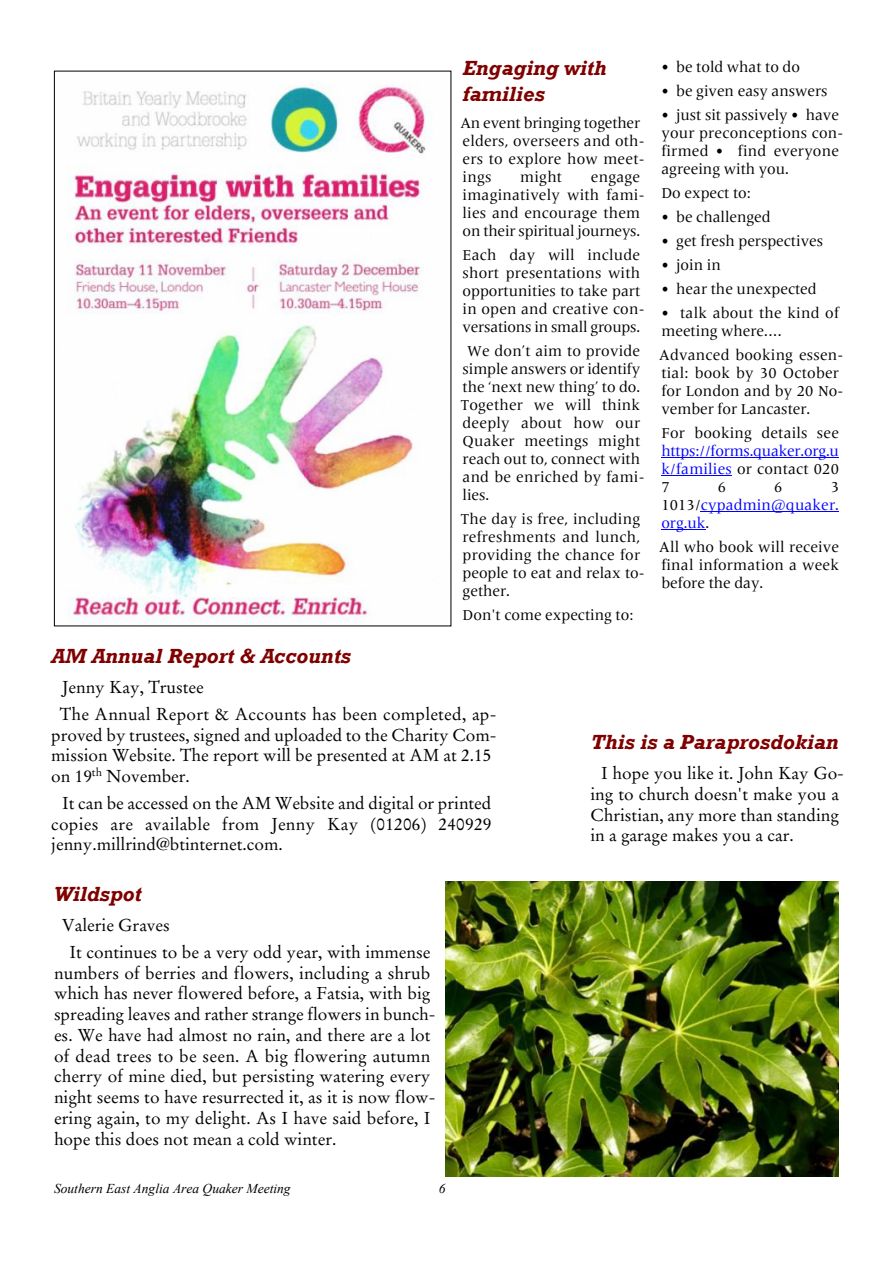
<style>
.page{position:relative;width:893px;height:1263px;background:#fff}
.page>*{position:absolute;margin:0;border:0;box-sizing:border-box;transform-origin:0 0}
.t1{font:italic 700 21px/25.7px "Rockwell";color:#800000}
.t2{font:17.25px/20.7px "Stempel Garamond";color:#000}
.t3{font:15px/18px "Frutiger Serif LT Pro";letter-spacing:.015em;color:#000}
.t4{font:15px/18px "Frutiger Serif LT Pro";letter-spacing:.01em;color:#00f;text-align:justify}
.t5{font:italic 13.5px "Times New Roman";color:#000}
.s1{color:#000}
</style>
<div class="page">
<img style="left:68px;top:84px;width:364px;height:540px">
<hr style="left:661px;top:457px;width:178px;height:1px;background:#00f">
<hr style="left:661px;top:475px;width:71px;height:1px;background:#00f">
<hr style="left:701px;top:511px;width:138px;height:1px;background:#00f">
<hr style="left:661px;top:529px;width:44px;height:1px;background:#00f">
<img style="left:445px;top:881px;width:394px;height:295px">
<h1 class="t1" style="left:463px;top:57px;width:145px">Engaging with families</h1>
<p class="t3" style="left:460px;top:116px;width:185px">An event bringing together elders, overseers and oth&shy;ers to explore how meet&shy;ings</p>
<p class="t3" style="left:520px;top:170px;width:43px">might</p>
<p class="t3" style="left:463px;top:170px;width:183px;text-indent:128px">engage imaginatively with fami&shy;lies and encourage them on their spiritual journeys.</p>
<p class="t3" style="left:463px;top:248px;width:183px">Each day will include short presentations with opportunities to take part in open and creative con&shy;versations in small groups.</p>
<p class="t3" style="left:461px;top:344px;width:185px;text-indent:6px">We don’t aim to provide simple answers or identify the ‘next new thing’ to do.<br>Together we will think deeply about how our<br>Quaker meetings might reach out to, connect with and be enriched by fami&shy;lies.</p>
<p class="t3" style="left:461px;top:512px;width:185px">The day is free, including refreshments and lunch, providing the chance for people to eat and relax to&shy;gether.</p>
<p class="t3" style="left:463px;top:608px;width:172px">Don't come expecting to:</p>
<p class="t3" style="left:661px;top:59px;width:140px">• be told what to do</p>
<p class="t3" style="left:661px;top:83px;width:168px">• be given easy answers</p>
<p class="t3" style="left:661px;top:107px;width:183px">• just sit passively • have your preconceptions con&shy;firmed • find everyone agreeing with you.</p>
<p class="t3" style="left:661px;top:185px;width:91px">Do expect to:</p>
<p class="t3" style="left:661px;top:209px;width:111px">• be challenged</p>
<p class="t3" style="left:661px;top:233px;width:163px">• get fresh perspectives</p>
<p class="t3" style="left:661px;top:257px;width:61px">• join in</p>
<p class="t3" style="left:661px;top:281px;width:157px">• hear the unexpected</p>
<p class="t3" style="left:661px;top:305px;width:179px">• talk about the kind of meeting where.…</p>
<p class="t3" style="left:659px;top:347px;width:185px">Advanced booking essen&shy;tial: book by 30 October for London and by 20 No&shy;vember for Lancaster.</p>
<p class="t3" style="left:661px;top:425px;width:179px">For booking details see</p>
<p class="t4" style="left:661px;top:443px;width:179px">https://forms.quaker.org.u k/families <span class="s1">or contact 020<br>7</span></p>
<p class="t3" style="left:718px;top:479px;width:10px">6</p>
<p class="t3" style="left:774px;top:479px;width:10px">6</p>
<p class="t4" style="left:661px;top:479px;width:179px;text-indent:169px"><span class="s1">3<br>1013/</span>cypadmin@quaker. org.uk<span class="s1">.</span></p>
<p class="t3" style="left:659px;top:539px;width:181px;text-align:justify">All who book will receive final information a week before the day.</p>
<h1 class="t1" style="left:51px;top:645px;width:301px">AM Annual Report &amp; Accounts</h1>
<p class="t2" style="left:60px;top:675px;width:438px;line-height:26.7px">Jenny Kay, Trustee<br>The Annual Report &amp; Accounts has been completed, ap-</p>
<p class="t2" style="left:51px;top:726px;width:447px">proved by trustees, signed and uploaded to the Charity Com&shy;mission Website. The report will be presented at AM at 2.15 on 19<sup>th</sup> November.</p>
<p class="t2" style="left:51px;top:794px;width:442px;text-align:justify;text-indent:11px">It can be accessed on the AM Website and digital or printed copies are available from Jenny Kay (01206) 240929 jenny.millrind@btinternet.com.</p>
<h1 class="t1" style="left:54px;top:883px;width:89px">Wildspot</h1>
<p class="t2" style="left:69px;top:913px;width:362px;line-height:26.7px;text-indent:-7px">Valerie Graves<br>It continues to be a very odd year, with immense</p>
<p class="t2" style="left:54px;top:964px;width:383px">numbers of berries and flowers, including a shrub which has never flowered before, a Fatsia, with big spreading leaves and rather strange flowers in bunch&shy;es. We have had almost no rain, and there are a lot of dead trees to be seen. A big flowering autumn cherry of mine died, but persisting watering every night seems to have resurrected it, as it is now flow&shy;ering again, to my delight. As I have said before, I hope this does not mean a cold winter.</p>
<p class="t5" style="left:54px;top:1183px;width:238px">Southern East Anglia Area Quaker Meeting</p>
<p class="t5" style="left:439px;top:1183px;width:8px">6</p>
<h1 class="t1" style="left:590px;top:731px;width:250px">This is a Paraprosdokian</h1>
<p class="t2" style="left:590px;top:764px;width:255px;text-indent:11px">I hope you like it. John Kay Go&shy;ing to church doesn't make you a<br>Christian, any more than standing in a garage makes you a car.</p>
</div>
